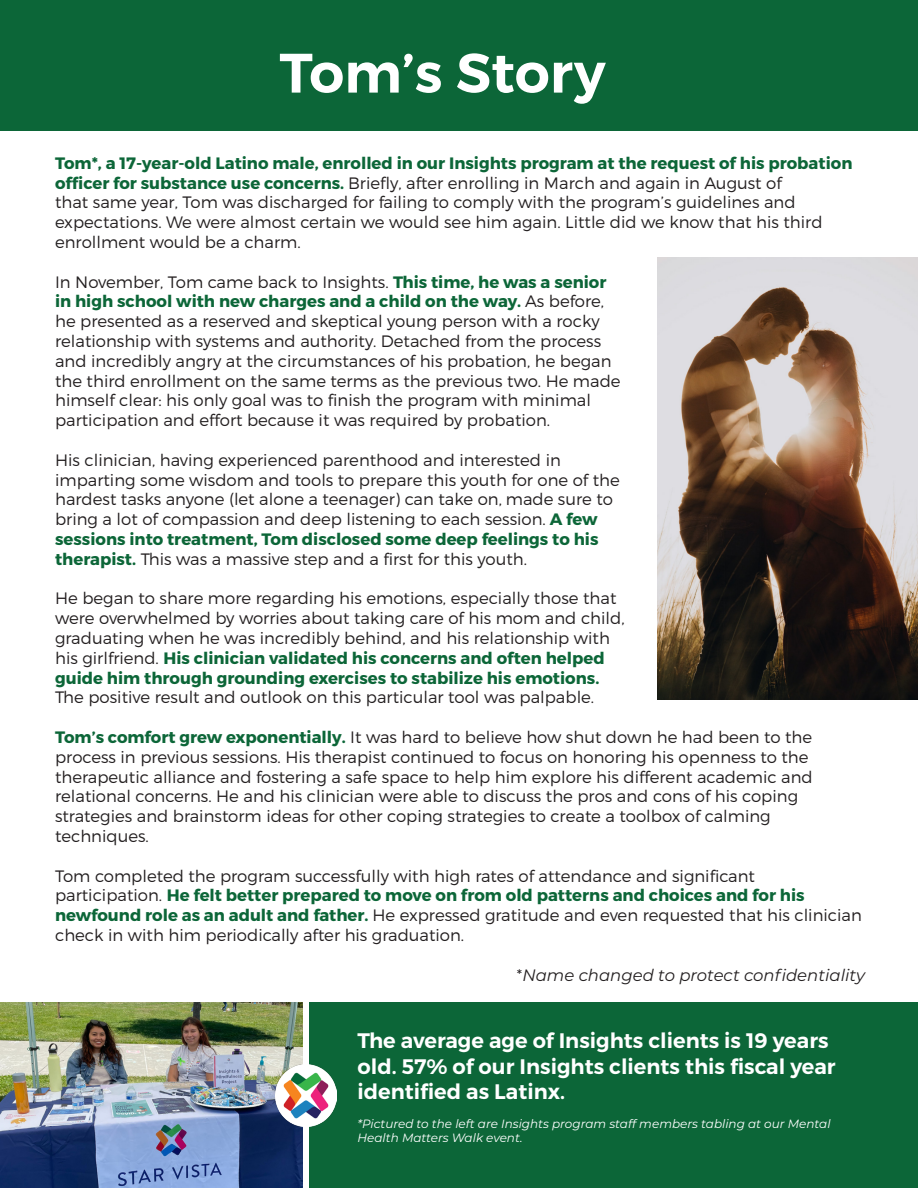
<style>
.page{position:relative;width:918px;height:1188px;background:#fff}
.page>*{position:absolute;margin:0;border:0;box-sizing:border-box;transform-origin:0 0}
.t1{font:600 55.5px "Montserrat";color:#fff}
.t2{font:600 21px/25.2px "Montserrat";color:#fff}
.t3{font:300 16.5px/19.8px "Montserrat";color:#231f20}
.t4{font:italic 16.5px "Montserrat";color:#231f20}
.t5{font:italic 12px/14.4px "Montserrat";color:#fff}
.s1{font-weight:700;color:#0c6638}
.s2{font-weight:300;font-style:normal}
</style>
<div class="page">
<img style="left:0;top:1002px;width:303px;height:186px">
<div style="left:306px;top:1002px;width:612px;height:186px;background:#0c6638"></div>
<div style="left:0;top:0;width:918px;height:131px;background:#0c6638"></div>
<img style="left:658px;top:257px;width:260px;height:442px">
<div style="left:303px;top:995px;width:6px;height:193px;background:#fff"></div>
<img style="left:275px;top:1065px;width:62px;height:62px">
<p class="t1" style="left:279px;top:39px;width:328px">Tom’s Story</p>
<p class="t3" style="left:55px;top:153px;width:799px"><span class="s1">Tom*, a 17-year-old Latino male, enrolled in our Insights program at the request of his probation officer for substance use concerns.</span> Briefly, after enrolling in March and again in August of<br>that same year, Tom was discharged for failing to comply with the program’s guidelines and expectations. We were almost certain we would see him again. Little did we know that his third enrollment would be a charm.</p>
<p class="t3" style="left:55px;top:272px;width:567px">In November, Tom came back to Insights. <span class="s1">This time, he was a senior in high school with new charges and a child on the way.</span> As before, he presented as a reserved and skeptical young person with a rocky relationship with systems and authority. Detached from the process and incredibly angry at the circumstances of his probation, he began the third enrollment on the same terms as the previous two. He made himself clear: his only goal was to finish the program with minimal participation and effort because it was required by probation.</p>
<p class="t3" style="left:55px;top:450px;width:566px">His clinician, having experienced parenthood and interested in imparting some wisdom and tools to prepare this youth for one of the hardest tasks anyone (let alone a teenager) can take on, made sure to bring a lot of compassion and deep listening to each session. <span class="s1">A few sessions into treatment, Tom disclosed some deep feelings to his therapist.</span> This was a massive step and a first for this youth.</p>
<p class="t3" style="left:55px;top:588px;width:571px">He began to share more regarding his emotions, especially those that were overwhelmed by worries about taking care of his mom and child, graduating when he was incredibly behind, and his relationship with his girlfriend. <span class="s1">His clinician validated his concerns and often helped guide him through grounding exercises to stabilize his emotions.<br></span>The positive result and outlook on this particular tool was palpable.</p>
<p class="t3" style="left:55px;top:727px;width:759px"><span class="s1">Tom’s comfort grew exponentially.</span> It was hard to believe how shut down he had been to the process in previous sessions. His therapist continued to focus on honoring his openness to the therapeutic alliance and fostering a safe space to help him explore his different academic and relational concerns. He and his clinician were able to discuss the pros and cons of his coping strategies and brainstorm ideas for other coping strategies to create a toolbox of calming techniques.</p>
<p class="t3" style="left:55px;top:866px;width:808px">Tom completed the program successfully with high rates of attendance and significant participation. <span class="s1">He felt better prepared to move on from old patterns and choices and for his newfound role as an adult and father.</span> He expressed gratitude and even requested that his clinician check in with him periodically after his graduation.</p>
<p class="t4" style="left:517px;top:963px;width:350px"><span class="s2">*</span>Name changed to protect confidentiality</p>
<p class="t2" style="left:357px;top:1029px;width:480px">The average age of Insights clients is 19 years old. 57% of our Insights clients this fiscal year identified as Latinx.</p>
<p class="t5" style="left:357px;top:1116px;width:475px">*Pictured to the left are Insights program staff members tabling at our Mental<br>Health Matters Walk event.</p>
</div>
